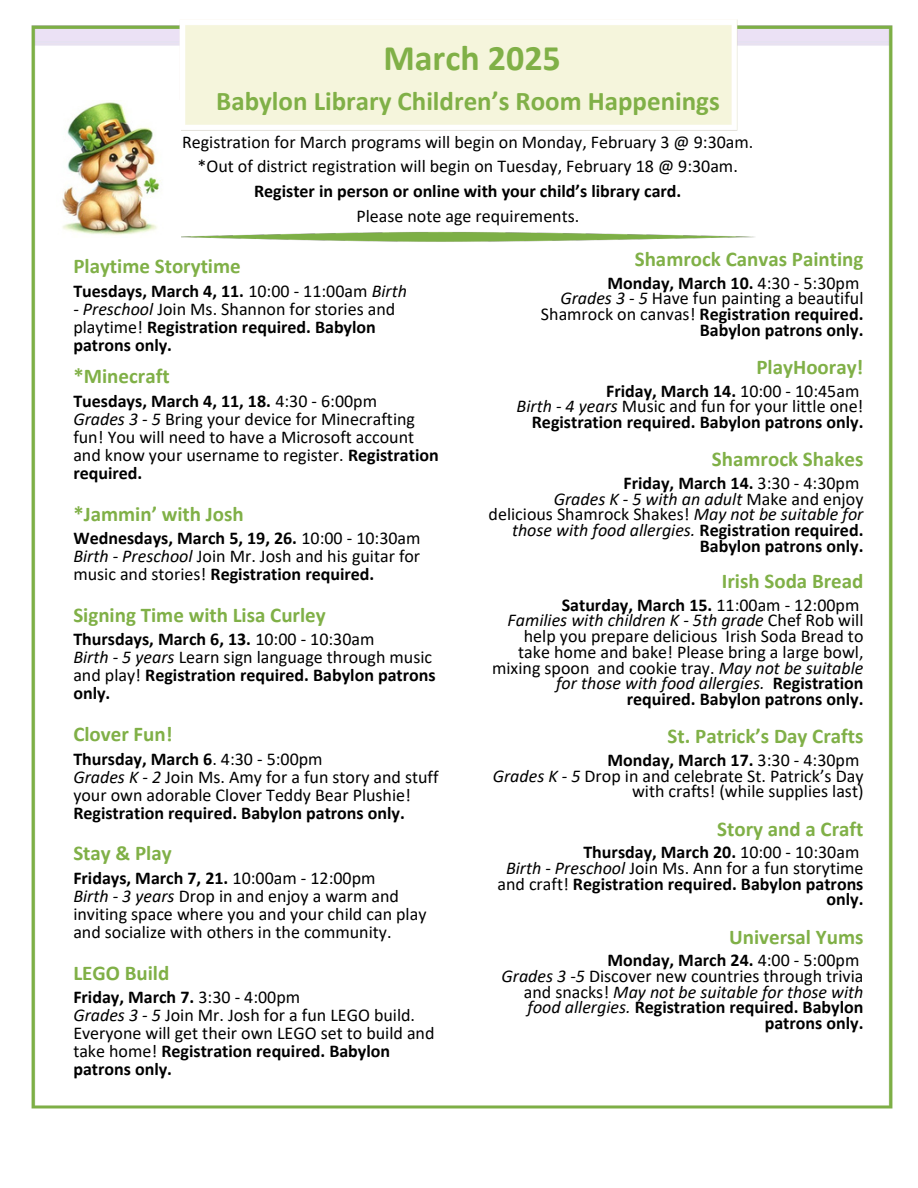
<style>
.page{position:relative;width:918px;height:1188px;background:#fff}
.page>*{position:absolute;margin:0;border:0;box-sizing:border-box;transform-origin:0 0}
.t1{font:700 36px "Calibri";color:#80b047}
.t2{font:700 27px "Calibri";color:#80b047}
.t3{font:700 21px "Calibri";color:#80b047}
.t4{font:18px/18px "Calibri";color:#000}
.t5{font:700 18px/18px "Calibri";color:#000}
.t6{font:italic 18px/15.8px "Calibri";color:#000;text-align:right}
.s1{font-weight:700}
.s2{font-weight:400}
.s3{font-weight:400;font-style:italic}
.s4{font-style:italic}
.s5{font-style:normal}
.s6{font-weight:700;font-style:normal}
</style>
<div class="page">
<img style="left:31px;top:19px;width:862px;height:1090px">
<img style="left:42px;top:100px;width:139px;height:137px">
<p class="t1" style="left:383px;top:43px;width:179px">March 2025</p>
<p class="t2" style="left:216px;top:90px;width:505px">Babylon Library Children’s Room Happenings</p>
<p class="t4" style="left:182px;top:131px;width:573px;line-height:24.8px;text-align:center">Registration for March programs will begin on Monday, February 3 @ 9:30am. *Out of district registration will begin on Tuesday, February 18 @ 9:30am.<br><span class="s1">Register in person or online with your child’s library card.<br></span>Please note age requirements.</p>
<p class="t3" style="left:73px;top:257px;width:169px">Playtime Storytime</p>
<p class="t5" style="left:73px;top:283px;width:335px">Tuesdays, March 4, 11. <span class="s2">10:00 - 11:00am</span> <span class="s3">Birth</span></p>
<p class="t5" style="left:73px;top:301px;width:323px"><span class="s3">- Preschool</span> <span class="s2">Join Ms. Shannon for stories and playtime!</span> Registration required. Babylon patrons only.</p>
<p class="t3" style="left:73px;top:368px;width:98px">*Minecraft</p>
<p class="t5" style="left:73px;top:393px;width:305px">Tuesdays, March 4, 11, 18. <span class="s2">4:30 - 6:00pm</span></p>
<p class="t4" style="left:73px;top:411px;width:367px"><span class="s4">Grades 3 - 5</span> Bring your device for Minecrafting fun! You will need to have a Microsoft account and know your username to register. <span class="s1">Registration required.</span></p>
<p class="t3" style="left:73px;top:505px;width:172px">*Jammin’ with Josh</p>
<p class="t4" style="left:73px;top:531px;width:349px;text-align:justify"><span class="s1">Wednesdays, March 5, 19, 26.</span> 10:00 - 10:30am <span class="s4">Birth - Preschool</span> Join Mr. Josh and his guitar for music and stories! <span class="s1">Registration required.</span></p>
<p class="t3" style="left:73px;top:606px;width:254px">Signing Time with Lisa Curley</p>
<p class="t5" style="left:73px;top:632px;width:303px">Thursdays, March 6, 13. <span class="s2">10:00 - 10:30am</span></p>
<p class="t5" style="left:73px;top:650px;width:364px"><span class="s3">Birth - 5 years</span> <span class="s2">Learn sign language through music and play!</span> Registration required. Babylon patrons only.</p>
<p class="t3" style="left:73px;top:725px;width:101px">Clover Fun!</p>
<p class="t5" style="left:73px;top:751px;width:251px">Thursday, March 6<span class="s2">. 4:30 - 5:00pm</span></p>
<p class="t4" style="left:73px;top:769px;width:367px"><span class="s4">Grades K - 2</span> Join Ms. Amy for a fun story and stuff your own adorable Clover Teddy Bear Plushie!<br><span class="s1">Registration required. Babylon patrons only.</span></p>
<p class="t3" style="left:73px;top:845px;width:100px">Stay &amp; Play</p>
<p class="t5" style="left:73px;top:870px;width:304px">Fridays, March 7, 21. <span class="s2">10:00am - 12:00pm</span></p>
<p class="t4" style="left:73px;top:888px;width:355px"><span class="s4">Birth - 3 years</span> Drop in and enjoy a warm and inviting space where you and your child can play and socialize with others in the community.</p>
<p class="t3" style="left:73px;top:964px;width:98px">LEGO Build</p>
<p class="t5" style="left:73px;top:990px;width:228px">Friday, March 7. <span class="s2">3:30 - 4:00pm</span></p>
<p class="t4" style="left:73px;top:1008px;width:363px"><span class="s4">Grades 3 - 5</span> Join Mr. Josh for a fun LEGO build.<br>Everyone will get their own LEGO set to build and take home! <span class="s1">Registration required. Babylon patrons only.</span></p>
<p class="t3" style="left:635px;top:250px;width:230px">Shamrock Canvas Painting</p>
<p class="t5" style="left:608px;top:275px;width:253px">Monday, March 10. <span class="s2">4:30 - 5:30pm</span></p>
<p class="t4" style="left:541px;top:292px;width:324px;line-height:15.8px;text-align:right"><span class="s4">Grades 3 - 5</span> Have fun painting a beautiful<br>Shamrock on canvas! <span class="s1">Registration required.<br>Babylon patrons only.</span></p>
<p class="t3" style="left:756px;top:358px;width:109px">PlayHooray!</p>
<p class="t5" style="left:606px;top:383px;width:255px">Friday, March 14. <span class="s2">10:00 - 10:45am</span></p>
<p class="t5" style="left:517px;top:400px;width:348px;line-height:15.8px;text-align:right"><span class="s3">Birth - 4 years</span> <span class="s2">Music and fun for your little one!<br></span>Registration required. Babylon patrons only.</p>
<p class="t3" style="left:712px;top:451px;width:153px">Shamrock Shakes</p>
<p class="t5" style="left:624px;top:475px;width:237px">Friday, March 14. <span class="s2">3:30 - 4:30pm</span></p>
<p class="t6" style="left:489px;top:492px;width:376px">Grades K - 5 with an adult <span class="s5">Make and enjoy delicious Shamrock Shakes!</span> May not be suitable for those with food allergies. <span class="s6">Registration required.<br>Babylon patrons only.</span></p>
<p class="t3" style="left:722px;top:572px;width:143px">Irish Soda Bread</p>
<p class="t5" style="left:562px;top:597px;width:299px">Saturday, March 15. <span class="s2">11:00am - 12:00pm</span></p>
<p class="t4" style="left:492px;top:614px;width:373px;line-height:15.8px;text-align:right"><span class="s4">Families with children K - 5th grade</span> Chef Rob will help you prepare delicious Irish Soda Bread to take home and bake! Please bring a large bowl, mixing spoon and cookie tray. <span class="s4">May not be suitable for those with food allergies.</span> <span class="s1">Registration</span></p>
<p class="t5" style="left:627px;top:692px;width:238px">required. Babylon patrons only.</p>
<p class="t3" style="left:668px;top:728px;width:197px">St. Patrick’s Day Crafts</p>
<p class="t4" style="left:493px;top:754px;width:372px;line-height:15.8px;text-align:right"><span class="s1">Monday, March 17.</span> 3:30 - 4:30pm<br><span class="s4">Grades K - 5</span> Drop in and celebrate St. Patrick’s Day with crafts! (while supplies last)</p>
<p class="t3" style="left:717px;top:820px;width:148px">Story and a Craft</p>
<p class="t4" style="left:506px;top:846px;width:359px;line-height:15.8px;text-align:right"><span class="s1">Thursday, March 20.</span> 10:00 - 10:30am<br><span class="s4">Birth - Preschool</span> Join Ms. Ann for a fun storytime</p>
<p class="t5" style="left:497px;top:877px;width:368px;line-height:15.8px;text-align:right"><span class="s2">and craft!</span> Registration required. Babylon patrons only.</p>
<p class="t3" style="left:729px;top:928px;width:136px">Universal Yums</p>
<p class="t5" style="left:608px;top:953px;width:253px">Monday, March 24. <span class="s2">4:00 - 5:00pm</span></p>
<p class="t4" style="left:502px;top:968px;width:363px"><span class="s4">Grades 3 -5</span> Discover new countries through trivia</p>
<p class="t6" style="left:524px;top:985px;width:341px"><span class="s5">and snacks!</span> May not be suitable for those with food allergies. <span class="s6">Registration required. Babylon patrons only.</span></p>
</div>
